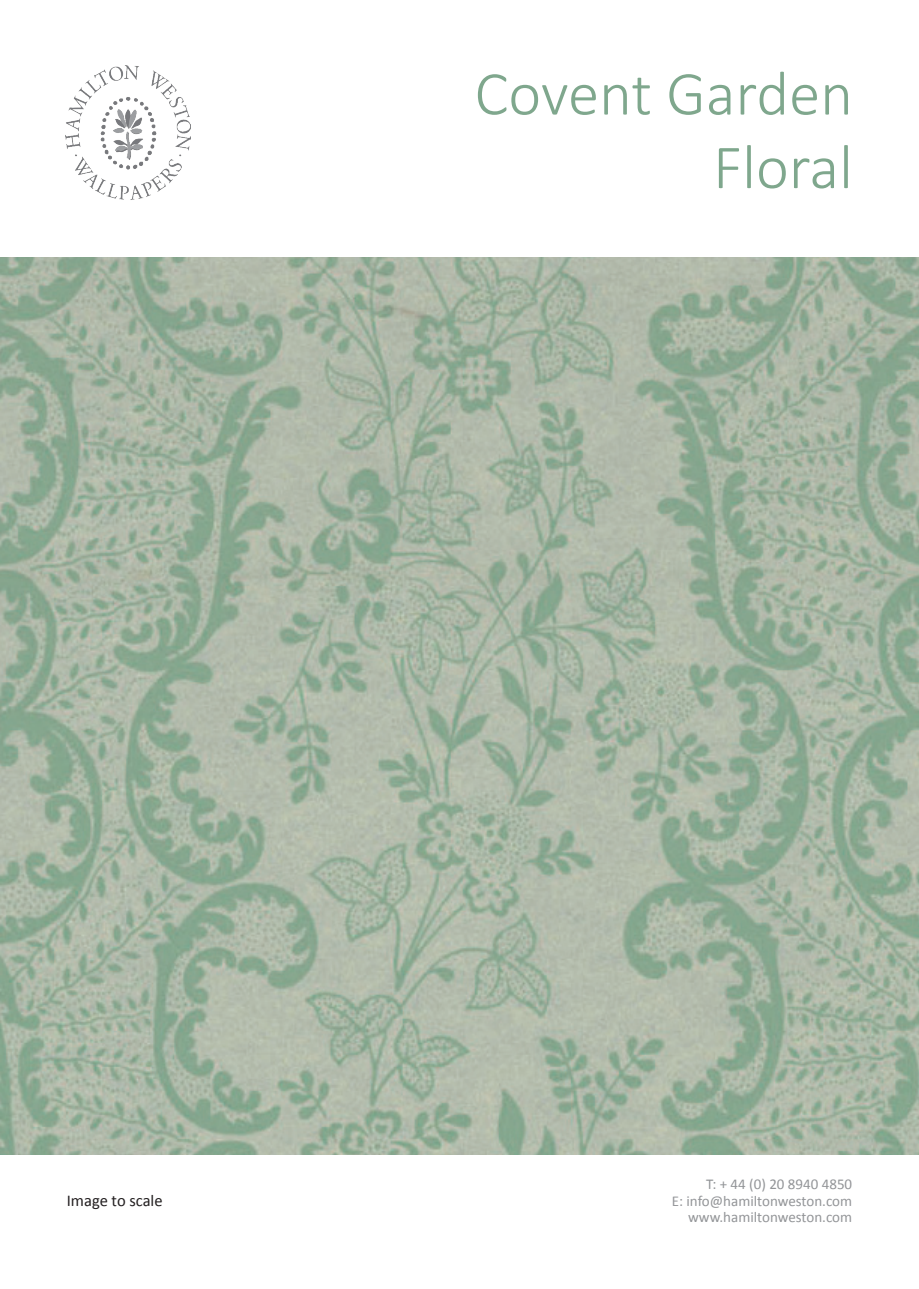
<style>
.page{position:relative;width:919px;height:1289px;background:#fff}
.page>*{position:absolute;margin:0;border:0;box-sizing:border-box;transform-origin:0 0}
.t1{font:300 63px/73.5px "Calibri";color:#7fa78d;text-align:right}
.t2{font:16.5px "Calibri";color:#231f20}
.t3{font:15px/16.5px "Calibri";color:#939598;text-align:right}
</style>
<div class="page">
<img style="left:65px;top:65px;width:126px;height:135px">
<img style="left:0;top:257px;width:918px;height:897px">
<h1 class="t1" style="left:474px;top:56px;width:380px">Covent Garden<br>Floral</h1>
<p class="t2" style="left:67px;top:1190px;width:97px">Image to scale</p>
<p class="t3" style="left:671px;top:1175px;width:182px">T: + 44 (0) 20 8940 4850<br>E: info@hamiltonweston.com www.hamiltonweston.com</p>
</div>
